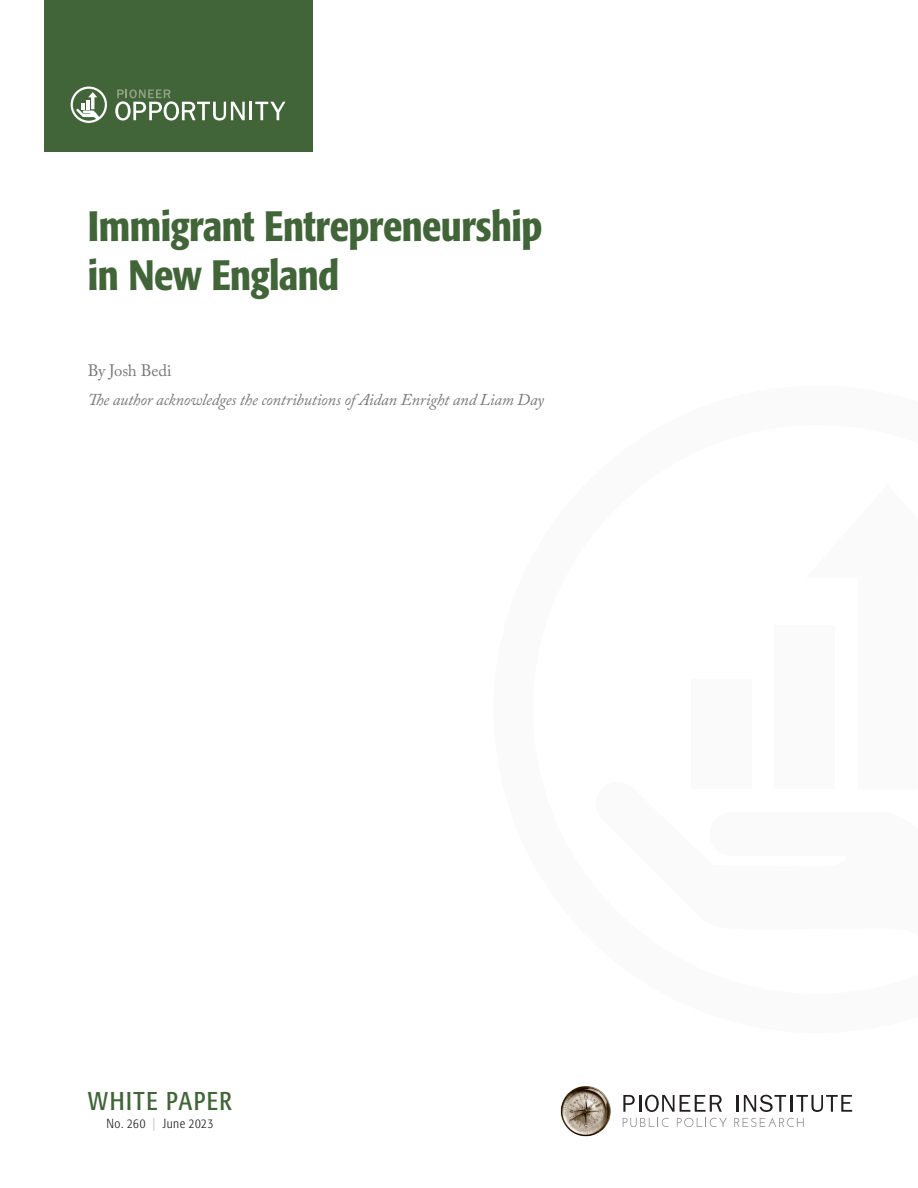
<style>
.page{position:relative;width:918px;height:1188px;background:#fff}
.page>*{position:absolute;margin:0;border:0;box-sizing:border-box;transform-origin:0 0}
.Body_Copy{font:500 condensed 42px/49.5px "Formata Std";letter-spacing:-.015em;color:#416538}
.TOC_Subhead{font:condensed 25.5px "Formata Std";letter-spacing:.065em;color:#416538}
.Body_Copy-2{font:italic 16.5px "Adobe Caslon Pro";letter-spacing:-.01em;color:#787779}
.Body_Copy-3{font:16.5px "Adobe Caslon Pro";letter-spacing:-.01em;color:#787779}
.Body_Copy-4{font:300 condensed 13.05px "Formata Std";letter-spacing:.04em;color:#231f20}
.s1{color:#bcbdc0}
</style>
<div class="page">
<div style="left:44px;top:0;width:268px;height:151px;background:#416538"></div>
<svg style="left:623px;top:1095px;width:99px;height:17px"></svg>
<svg style="left:623px;top:1118px;width:46px;height:9px"></svg>
<svg style="left:677px;top:1118px;width:50px;height:9px"></svg>
<svg style="left:734px;top:1095px;width:118px;height:32px"></svg>
<img style="left:560px;top:1086px;width:51px;height:51px">
<svg style="left:115px;top:89px;width:130px;height:32px"></svg>
<hr style="left:249px;top:102px;width:3px;height:18px;background:#fff">
<svg style="left:255px;top:102px;width:30px;height:18px"></svg>
<svg style="left:71px;top:87px;width:36px;height:36px"></svg>
<p class="Body_Copy" style="left:88px;top:200px;width:456px">Immigrant Entrepreneurship in New England</p>
<p class="Body_Copy-3" style="left:88px;top:360px;width:85px">By Josh Bedi</p>
<p class="Body_Copy-2" style="left:88px;top:389px;width:458px">The author acknowledges the contributions of Aidan Enright and Liam Day</p>
<p class="TOC_Subhead" style="left:88px;top:1087px;width:145px">WHITE PAPER</p>
<p class="Body_Copy-4" style="left:106px;top:1116px;width:108px">No. 260 <span class="s1">|</span> June 2023</p>
</div>
